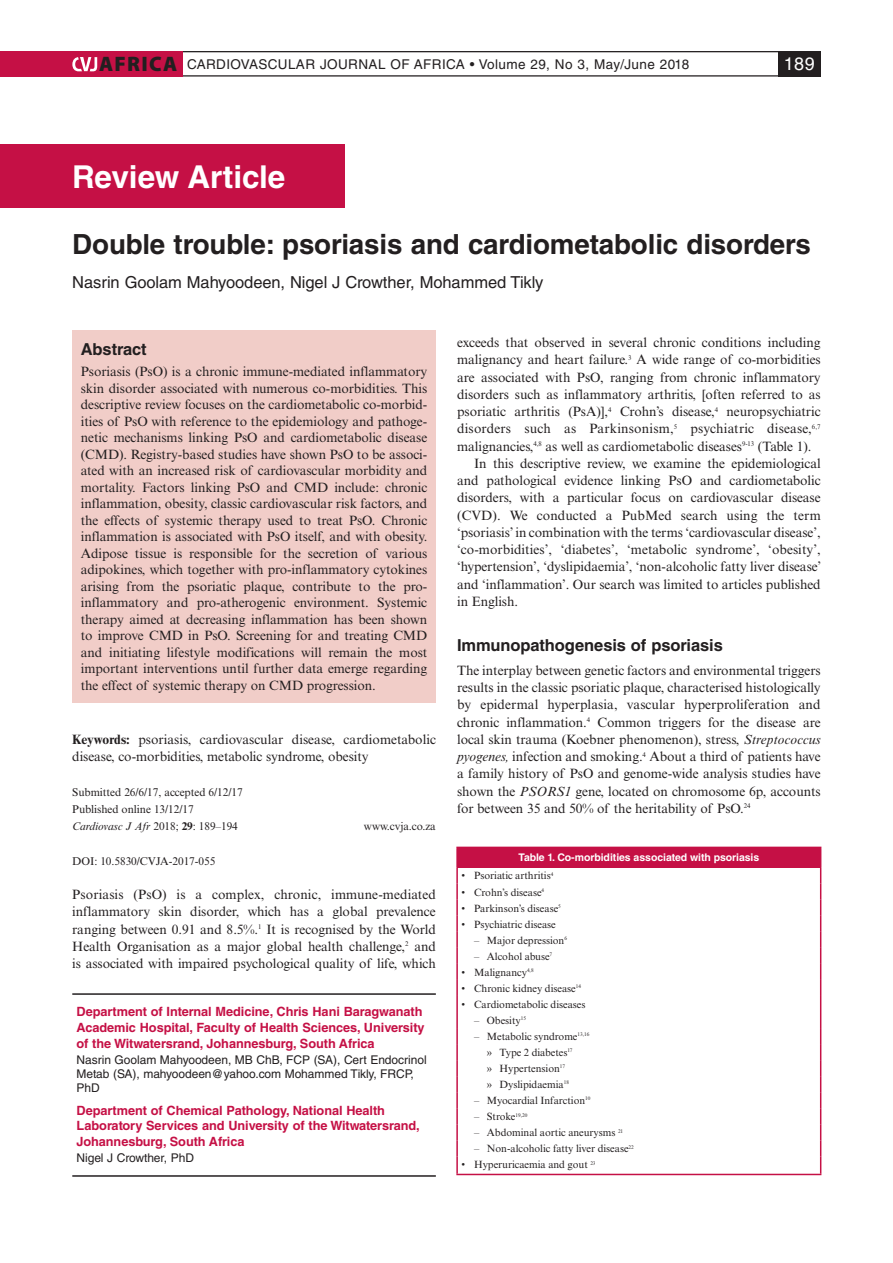
<style>
.page{position:relative;width:893px;height:1263px;background:#fff}
.page>*{position:absolute;margin:0;border:0;box-sizing:border-box;transform-origin:0 0}
.t1{font:700 31.5px "Helvetica LT Std";color:#fff}
.t2{font:700 27.75px "Helvetica LT Std";letter-spacing:-.005em;color:#231f20}
.t3{font:18px "Helvetica LT Std";color:#fff}
.t4{font:16.5px "Helvetica LT Std";letter-spacing:-.005em;color:#231f20}
.t5{font:700 16.5px "Helvetica LT Std";letter-spacing:-.005em;color:#231f20}
.t6{font:13.5px/16.5px "Times New Roman MT Std";letter-spacing:-.005em;color:#231f20;text-align:justify}
.t7{font:13.5px "Helvetica LT Std";letter-spacing:.03em;color:#231f20}
.t8{font:13.5px "Times New Roman MT Std";letter-spacing:.015em;color:#231f20}
.t9{font:700 12.75px/15.8px "Helvetica LT Std";letter-spacing:-.005em;color:#c51045}
.t10{font:12px/14.2px "Helvetica LT Std";letter-spacing:-.005em;color:#231f20}
.t11{font:11.25px/17.2px "Times New Roman MT Std";letter-spacing:-.005em;color:#231f20}
.t12{font:10.5px/16px "Times New Roman MT Std";letter-spacing:-.005em;color:#231f20}
.t13{font:700 10.5px "Helvetica LT Std";letter-spacing:-.005em;color:#fff}
.s1{font-family:"Myriad Pro";font-weight:900;font-size:21px}
.s2{font-weight:700}
.s3{font-style:italic}
</style>
<div class="page">
<div style="left:778px;top:51px;width:43px;height:26px;background:#231f20"></div>
<hr style="left:72px;top:51px;width:749px;height:1px;background:#231f20">
<hr style="left:72px;top:75px;width:749px;height:2px;background:#231f20">
<div style="left:0;top:51px;width:182px;height:26px;background:#c51045"></div>
<svg style="left:72px;top:57px;width:25px;height:14px"></svg>
<div style="left:0;top:145px;width:345px;height:63px;background:#c51045"></div>
<div style="left:72px;top:330px;width:364px;height:373px;background:#f1cdc8"></div>
<hr style="left:72px;top:993px;width:364px;height:2px;background:#231f20">
<hr style="left:72px;top:1175px;width:364px;height:2px;background:#231f20">
<div style="left:457px;top:847px;width:364px;height:21px;background:#c51045"></div>
<hr style="left:456px;top:847px;width:365px;height:1px;background:#c51045">
<hr style="left:456px;top:848px;width:2px;height:20px;background:#c51045">
<svg style="left:456px;top:868px;width:2px;height:306px"></svg>
<svg style="left:820px;top:868px;width:1px;height:306px"></svg>
<hr style="left:456px;top:1174px;width:365px;height:1px;background:#c51045">
<p class="t7" style="left:99px;top:57px;width:592px"><span class="s1">AFRICA</span> CARDIOVASCULAR JOURNAL OF AFRICA • Volume 29, No 3, May/June 2018</p>
<p class="t3" style="left:784px;top:53px;width:33px">189</p>
<p class="t1" style="left:72px;top:157px;width:215px">Review Article</p>
<p class="t2" style="left:72px;top:227px;width:740px">Double trouble: psoriasis and cardiometabolic disorders</p>
<p class="t4" style="left:72px;top:272px;width:472px">Nasrin Goolam Mahyoodeen, Nigel J Crowther, Mohammed Tikly</p>
<p class="t5" style="left:81px;top:339px;width:68px">Abstract</p>
<p class="t6" style="left:81px;top:363px;width:348px">Psoriasis (PsO) is a chronic immune-mediated inflammatory skin disorder associated with numerous co-morbidities. This descriptive review focuses on the cardiometabolic co-morbid&shy;ities of PsO with reference to the epidemiology and pathoge&shy;netic mechanisms linking PsO and cardiometabolic disease (CMD). Registry-based studies have shown PsO to be associ&shy;ated with an increased risk of cardiovascular morbidity and mortality. Factors linking PsO and CMD include: chronic inflammation, obesity, classic cardiovascular risk factors, and the effects of systemic therapy used to treat PsO. Chronic inflammation is associated with PsO itself, and with obesity.<br>Adipose tissue is responsible for the secretion of various adipokines, which together with pro-inflammatory cytokines arising from the psoriatic plaque, contribute to the pro&shy;inflammatory and pro-atherogenic environment. Systemic therapy aimed at decreasing inflammation has been shown to improve CMD in PsO. Screening for and treating CMD and initiating lifestyle modifications will remain the most important interventions until further data emerge regarding the effect of systemic therapy on CMD progression.</p>
<p class="t6" style="left:72px;top:731px;width:365px;line-height:17.2px"><span class="s2">Keywords:</span> psoriasis, cardiovascular disease, cardiometabolic disease, co-morbidities, metabolic syndrome, obesity</p>
<p class="t11" style="left:72px;top:783px;width:172px">Submitted 26/6/17, accepted 6/12/17<br>Published online 13/12/17<br><span class="s3">Cardiovasc J Afr</span> 2018; <span class="s2">29</span>: 189–194</p>
<p class="t11" style="left:364px;top:818px;width:73px">www.cvja.co.za</p>
<p class="t11" style="left:72px;top:852px;width:145px">DOI: 10.5830/CVJA-2017-055</p>
<p class="t6" style="left:72px;top:886px;width:365px;line-height:17.2px">Psoriasis (PsO) is a complex, chronic, immune-mediated inflammatory skin disorder, which has a global prevalence ranging between 0.91 and 8.5%.<sup>1</sup> It is recognised by the World Health Organisation as a major global health challenge,<sup>2</sup> and is associated with impaired psychological quality of life, which</p>
<p class="t9" style="left:77px;top:1003px;width:350px">Department of Internal Medicine, Chris Hani Baragwanath<br>Academic Hospital, Faculty of Health Sciences, University of the Witwatersrand, Johannesburg, South Africa</p>
<p class="t10" style="left:77px;top:1052px;width:352px">Nasrin Goolam Mahyoodeen, MB ChB, FCP (SA), Cert Endocrinol<br>Metab (SA), mahyoodeen@yahoo.com Mohammed Tikly, FRCP,<br>PhD</p>
<p class="t9" style="left:77px;top:1102px;width:345px">Department of Chemical Pathology, National Health<br>Laboratory Services and University of the Witwatersrand,<br>Johannesburg, South Africa</p>
<p class="t10" style="left:77px;top:1151px;width:119px">Nigel J Crowther, PhD</p>
<p class="t6" style="left:457px;top:334px;width:365px">exceeds that observed in several chronic conditions including</p>
<p class="t6" style="left:457px;top:352px;width:365px">malignancy and heart failure.<sup>3</sup> A wide range of co-morbidities</p>
<p class="t6" style="left:457px;top:369px;width:365px">are associated with PsO, ranging from chronic inflammatory</p>
<p class="t6" style="left:457px;top:386px;width:365px">disorders such as inflammatory arthritis, [often referred to as</p>
<p class="t6" style="left:457px;top:403px;width:365px">psoriatic arthritis (PsA)],<sup>4</sup> Crohn’s disease,<sup>4</sup> neuropsychiatric</p>
<p class="t8" style="left:457px;top:421px;width:365px">disorders such as Parkinsonism,<sup>5</sup> psychiatric disease,<sup>6,7</sup></p>
<p class="t6" style="left:457px;top:438px;width:356px">malignancies,<sup>4,8</sup> as well as cardiometabolic diseases<sup>9-13</sup> (Table 1).</p>
<p class="t6" style="left:474px;top:455px;width:348px">In this descriptive review, we examine the epidemiological</p>
<p class="t6" style="left:457px;top:472px;width:365px">and pathological evidence linking PsO and cardiometabolic</p>
<p class="t6" style="left:457px;top:490px;width:365px">disorders, with a particular focus on cardiovascular disease</p>
<p class="t6" style="left:457px;top:507px;width:365px">(CVD). We conducted a PubMed search using the term</p>
<p class="t6" style="left:457px;top:524px;width:365px">‘psoriasis’ in combination with the terms ‘cardiovascular disease’,</p>
<p class="t6" style="left:457px;top:541px;width:365px">‘co-morbidities’, ‘diabetes’, ‘metabolic syndrome’, ‘obesity’,</p>
<p class="t6" style="left:457px;top:559px;width:366px">‘hypertension’, ‘dyslipidaemia’, ‘non-alcoholic fatty liver disease’</p>
<p class="t6" style="left:457px;top:576px;width:365px">and ‘inflammation’. Our search was limited to articles published</p>
<p class="t6" style="left:457px;top:593px;width:62px">in English.</p>
<p class="t5" style="left:457px;top:635px;width:267px">Immunopathogenesis of psoriasis</p>
<p class="t6" style="left:457px;top:662px;width:365px;line-height:17.2px">The interplay between genetic factors and environmental triggers results in the classic psoriatic plaque, characterised histologically by epidermal hyperplasia, vascular hyperproliferation and chronic inflammation.<sup>4</sup> Common triggers for the disease are local skin trauma (Koebner phenomenon), stress, <span class="s3">Streptococcus pyogenes,</span> infection and smoking.<sup>4</sup> About a third of patients have a family history of PsO and genome-wide analysis studies have shown the <span class="s3">PSORS1</span> gene, located on chromosome 6p, accounts for between 35 and 50% of the heritability of PsO.<sup>24</sup></p>
<p class="t13" style="left:518px;top:851px;width:242px">Table 1. Co-morbidities associated with psoriasis</p>
<p class="t12" style="left:461px;top:868px;width:94px">• Psoriatic arthritis<sup>4</sup></p>
<p class="t12" style="left:461px;top:884px;width:84px">• Crohn’s disease<sup>4</sup></p>
<p class="t12" style="left:461px;top:900px;width:101px">• Parkinson’s disease<sup>5</sup></p>
<p class="t12" style="left:461px;top:916px;width:96px">• Psychiatric disease</p>
<p class="t12" style="left:474px;top:932px;width:94px">– Major depression<sup>6</sup></p>
<p class="t12" style="left:474px;top:948px;width:80px">– Alcohol abuse<sup>7</sup></p>
<p class="t12" style="left:461px;top:964px;width:74px">• Malignancy<sup>4,8</sup></p>
<p class="t12" style="left:461px;top:980px;width:121px">• Chronic kidney disease<sup>14</sup></p>
<p class="t12" style="left:461px;top:996px;width:126px">• Cardiometabolic diseases</p>
<p class="t12" style="left:474px;top:1012px;width:53px">– Obesity<sup>15</sup></p>
<p class="t12" style="left:487px;top:1028px;width:104px;text-indent:-13px">– Metabolic syndrome<sup>13,16 </sup>» Type 2 diabetes<sup>17<br></sup>» Hypertension<sup>17<br></sup>» Dyslipidaemia<sup>18</sup></p>
<p class="t12" style="left:474px;top:1092px;width:118px">– Myocardial Infarction<sup>10</sup></p>
<p class="t12" style="left:474px;top:1108px;width:55px">– Stroke<sup>19,20</sup></p>
<p class="t12" style="left:474px;top:1124px;width:151px">– Abdominal aortic aneurysms <sup>21</sup></p>
<p class="t12" style="left:474px;top:1140px;width:161px">– Non-alcoholic fatty liver disease<sup>22</sup></p>
<p class="t12" style="left:461px;top:1156px;width:136px">• Hyperuricaemia and gout <sup>23</sup></p>
</div>
